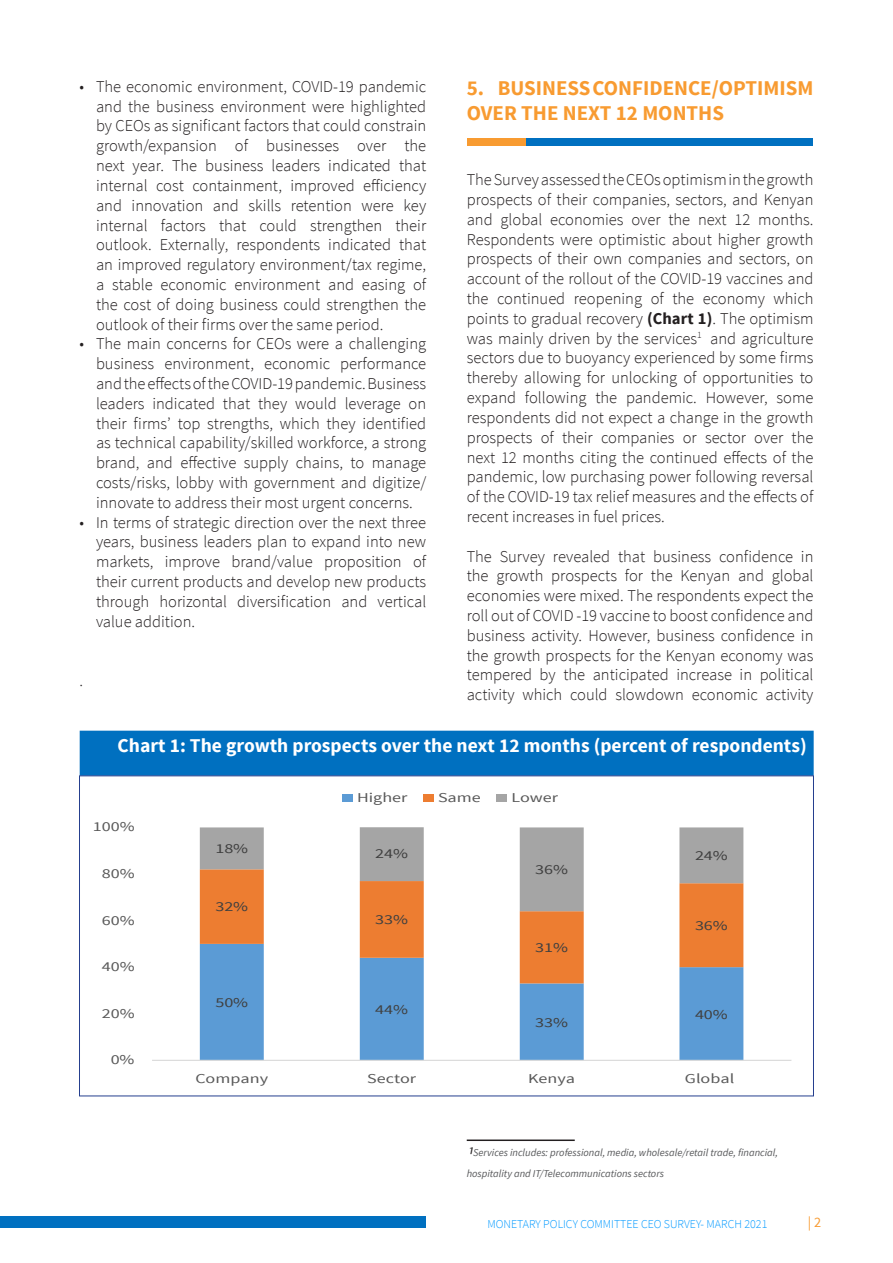
<style>
.page{position:relative;width:893px;height:1263px;background:#fff}
.page>*{position:absolute;margin:0;border:0;box-sizing:border-box;transform-origin:0 0}
.t1{font:700 21px/25.2px "Source Sans Pro";color:#f89b31}
.t2{font:700 19.5px "Source Sans Pro";color:#fff}
.t3{font:300 16.5px/19.8px "Source Sans Pro";color:#231f20;text-align:justify}
.t4{font:14.25px "Source Sans Pro";color:#f89b31}
.t5{font:13.5px "Source Sans Pro";color:#595959;scale:1.34 1}
.t6{font:13.5px "Source Sans Pro";letter-spacing:-.005em;color:#404040;scale:1.34 1}
.t7{font:300 12px "Source Sans Pro";color:#09f}
.t8{font:italic 10.5px/21.6px "Source Sans Pro";color:#57585a}
.s1{font-weight:700}
.s2{font-size:18px;color:#231f20}
</style>
<div class="page">
<div style="left:0;top:1217px;width:426px;height:11px;background:#0070c0"></div>
<div style="left:467px;top:139px;width:61px;height:7px;background:#f89b31"></div>
<div style="left:526px;top:139px;width:286px;height:7px;background:#0070c0"></div>
<hr style="left:467px;top:1139px;width:108px;height:2px;background:#231f20">
<div style="left:80px;top:731px;width:734px;height:45px;background:#0070c0;border:3px solid #0070c0"></div>
<svg style="left:200px;top:983px;width:543px;height:77px"></svg>
<svg style="left:200px;top:911px;width:543px;height:72px"></svg>
<svg style="left:200px;top:827px;width:543px;height:84px"></svg>
<hr style="left:152px;top:1060px;width:639px;height:1px;background:#d9d9d9">
<div style="left:342px;top:794px;width:11px;height:8px;background:#5b9bd5"></div>
<div style="left:423px;top:794px;width:11px;height:8px;background:#ed7d31"></div>
<div style="left:497px;top:794px;width:10px;height:8px;background:#a5a5a5"></div>
<p class="t3" style="left:96px;top:77px;width:332px;text-indent:-16px">• The economic environment, COVID-19 pandemic and the business environment were highlighted by CEOs as significant factors that could constrain growth/expansion of businesses over the next year. The business leaders indicated that internal cost containment, improved efficiency and innovation and skills retention were key internal factors that could strengthen their outlook. Externally, respondents indicated that an improved regulatory environment/tax regime, a stable economic environment and easing of the cost of doing business could strengthen the outlook of their firms over the same period.</p>
<p class="t3" style="left:96px;top:334px;width:332px;text-indent:-16px">• The main concerns for CEOs were a challenging business environment, economic performance and the effects of the COVID-19 pandemic. Business leaders indicated that they would leverage on their firms’ top strengths, which they identified as technical capability/skilled workforce, a strong brand, and effective supply chains, to manage costs/risks, lobby with government and digitize/ innovate to address their most urgent concerns.</p>
<p class="t3" style="left:96px;top:512px;width:332px;text-indent:-16px">• In terms of strategic direction over the next three years, business leaders plan to expand into new markets, improve brand/value proposition of their current products and develop new products through horizontal diversification and vertical value addition.</p>
<p class="t3" style="left:80px;top:671px;width:5px">.</p>
<p class="t1" style="left:467px;top:76px;width:348px">5. BUSINESS CONFIDENCE/OPTIMISM<br>OVER THE NEXT 12 MONTHS</p>
<p class="t3" style="left:467px;top:170px;width:348px">The Survey assessed the CEOs optimism in the growth prospects of their companies, sectors, and Kenyan and global economies over the next 12 months.<br>Respondents were optimistic about higher growth prospects of their own companies and sectors, on account of the rollout of the COVID-19 vaccines and the continued reopening of the economy which points to gradual recovery <span class="s1">(Chart 1)</span>. The optimism was mainly driven by the services<sup>1</sup> and agriculture sectors due to buoyancy experienced by some firms thereby allowing for unlocking of opportunities to expand following the pandemic. However, some respondents did not expect a change in the growth prospects of their companies or sector over the next 12 months citing the continued effects of the pandemic, low purchasing power following reversal of the COVID-19 tax relief measures and the effects of recent increases in fuel prices.</p>
<p class="t3" style="left:467px;top:546px;width:348px">The Survey revealed that business confidence in the growth prospects for the Kenyan and global economies were mixed. The respondents expect the roll out of COVID -19 vaccine to boost confidence and business activity. However, business confidence in the growth prospects for the Kenyan economy was tempered by the anticipated increase in political activity which could slowdown economic activity</p>
<p class="t2" style="left:118px;top:733px;width:691px">Chart 1: The growth prospects over the next 12 months (percent of respondents)</p>
<p class="t5" style="left:93px;top:818px;width:33px">100%</p>
<p class="t5" style="left:102px;top:865px;width:26px">80%</p>
<p class="t5" style="left:102px;top:912px;width:26px">60%</p>
<p class="t5" style="left:102px;top:958px;width:26px">40%</p>
<p class="t5" style="left:102px;top:1005px;width:26px">20%</p>
<p class="t5" style="left:111px;top:1051px;width:19px">0%</p>
<p class="t6" style="left:215px;top:840px;width:26px">18%</p>
<p class="t6" style="left:215px;top:898px;width:26px">32%</p>
<p class="t6" style="left:215px;top:994px;width:26px">50%</p>
<p class="t5" style="left:357px;top:789px;width:39px">Higher</p>
<p class="t5" style="left:438px;top:789px;width:33px">Same</p>
<p class="t5" style="left:511px;top:789px;width:36px">Lower</p>
<p class="t6" style="left:375px;top:845px;width:26px">24%</p>
<p class="t6" style="left:375px;top:911px;width:26px">33%</p>
<p class="t6" style="left:375px;top:1001px;width:26px">44%</p>
<p class="t6" style="left:535px;top:861px;width:26px">36%</p>
<p class="t6" style="left:535px;top:939px;width:26px">31%</p>
<p class="t6" style="left:535px;top:1014px;width:26px">33%</p>
<p class="t6" style="left:695px;top:847px;width:26px">24%</p>
<p class="t6" style="left:695px;top:917px;width:26px">36%</p>
<p class="t6" style="left:695px;top:1006px;width:26px">40%</p>
<p class="t5" style="left:196px;top:1070px;width:56px">Company</p>
<p class="t5" style="left:367px;top:1070px;width:38px">Sector</p>
<p class="t5" style="left:528px;top:1070px;width:37px">Kenya</p>
<p class="t5" style="left:685px;top:1070px;width:38px">Global</p>
<p class="t8" style="left:467px;top:1141px;width:313px"><span class="s2">¹</span>Services includes: professional, media, wholesale/retail trade, financial, hospitality and IT/Telecommunications sectors</p>
<p class="t7" style="left:487px;top:1217px;width:281px">MONETARY POLICY COMMITTEE CEO SURVEY- MARCH 2021</p>
<p class="t4" style="left:808px;top:1213px;width:15px">| 2</p>
</div>
